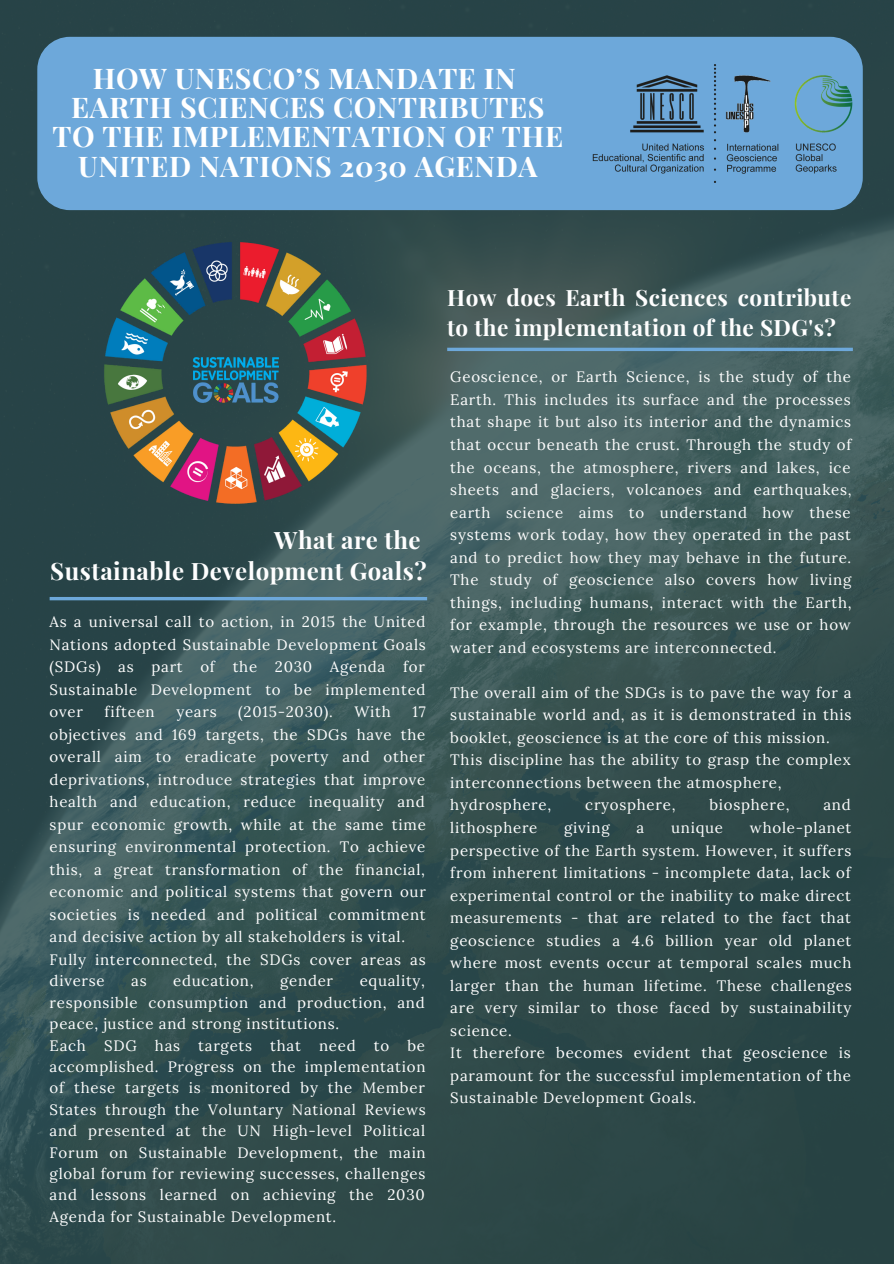
<style>
.page{position:relative;width:894px;height:1264px;background:#fff}
.page>*{position:absolute;margin:0;border:0;box-sizing:border-box;transform-origin:0 0}
.t1{font:700 28.5px/29.2px "Playfair Display";letter-spacing:.02em;color:#fff;text-align:center}
.t2{font:700 24px "Playfair Display";letter-spacing:.02em;color:#fefefe}
.t3{font:700 22.5px/29.2px "Playfair Display";letter-spacing:.02em;color:#fefefe}
.t4{font:15px/22.5px "Lora";letter-spacing:.05em;color:#fefefe;text-align:justify}
</style>
<div class="page">
<img style="left:0;top:0;width:893px;height:1263px">
<img style="left:81px;top:218px;width:309px;height:310px">
<div style="left:37px;top:37px;width:825px;height:173px;background:#6da8da;border-radius:33px"></div>
<hr style="left:50px;top:597px;width:377px;height:3px;background:#6da8da">
<hr style="left:447px;top:348px;width:405px;height:3px;background:#6da8da">
<img style="left:592px;top:64px;width:260px;height:119px">
<p class="t1" style="left:93px;top:62px;width:424px">HOW UNESCO’S MANDATE IN</p>
<p class="t1" style="left:71px;top:91px;width:474px">EARTH SCIENCES CONTRIBUTES</p>
<p class="t1" style="left:53px;top:121px;width:512px">TO THE IMPLEMENTATION OF THE<br>UNITED NATIONS 2030 AGENDA</p>
<p class="t2" style="left:274px;top:522px;width:148px">What are the</p>
<p class="t2" style="left:50px;top:554px;width:378px">Sustainable Development Goals?</p>
<p class="t4" style="left:50px;top:610px;width:377px">As a universal call to action, in 2015 the United Nations adopted Sustainable Development Goals (SDGs) as part of the 2030 Agenda for Sustainable Development to be implemented over</p>
<p class="t4" style="left:104px;top:700px;width:52px">fifteen</p>
<p class="t4" style="left:176px;top:700px;width:42px">years</p>
<p class="t4" style="left:238px;top:700px;width:96px">(2015-2030).</p>
<p class="t4" style="left:354px;top:700px;width:38px">With</p>
<p class="t4" style="left:50px;top:700px;width:377px;text-indent:363px">17 objectives and 169 targets, the SDGs have the overall aim to eradicate poverty and other deprivations, introduce strategies that improve health and education, reduce inequality and spur economic growth, while at the same time ensuring environmental protection. To achieve this, a great transformation of the financial, economic and political systems that govern our societies is needed and political commitment and decisive action by all stakeholders is vital.</p>
<p class="t4" style="left:50px;top:948px;width:377px;line-height:21.5px">Fully interconnected, the SDGs cover areas as diverse</p>
<p class="t4" style="left:50px;top:970px;width:377px;line-height:21.5px;text-indent:310px">equality, responsible consumption and production, and peace, justice and strong institutions.</p>
<p class="t4" style="left:50px;top:1034px;width:377px;line-height:21.5px">Each SDG has targets that need to be accomplished. Progress on the implementation of these targets is monitored by the Member States through the Voluntary National Reviews and presented at the UN High-level Political Forum on Sustainable Development, the main global forum for reviewing successes, challenges and lessons learned on achieving the 2030<br>Agenda for Sustainable Development.</p>
<p class="t4" style="left:131px;top:969px;width:17px">as</p>
<p class="t4" style="left:173px;top:969px;width:82px">education,</p>
<p class="t4" style="left:280px;top:969px;width:54px">gender</p>
<p class="t3" style="left:447px;top:282px;width:405px">How does Earth Sciences contribute to the implementation of the SDG's?</p>
<p class="t4" style="left:450px;top:365px;width:402px">Geoscience, or Earth Science, is the study of the Earth. This includes its surface and the processes that shape it but also its interior and the dynamics that occur beneath the crust. Through the study of the oceans, the atmosphere, rivers and lakes, ice sheets and glaciers, volcanoes and earthquakes, earth science aims to understand how these systems work today, how they operated in the past and to predict how they may behave in the future.<br>The study of geoscience also covers how living things, including humans, interact with the Earth, for example, through the resources we use or how water and ecosystems are interconnected.</p>
<p class="t4" style="left:450px;top:681px;width:402px">The overall aim of the SDGs is to pave the way for a sustainable world and, as it is demonstrated in this booklet, geoscience is at the core of this mission.</p>
<p class="t4" style="left:450px;top:748px;width:402px">This discipline has the ability to grasp the complex interconnections between the atmosphere,</p>
<p class="t4" style="left:450px;top:793px;width:102px">hydrosphere,</p>
<p class="t4" style="left:585px;top:793px;width:92px">cryosphere,</p>
<p class="t4" style="left:709px;top:793px;width:81px">biosphere,</p>
<p class="t4" style="left:823px;top:793px;width:29px">and</p>
<p class="t4" style="left:450px;top:816px;width:89px">lithosphere</p>
<p class="t4" style="left:564px;top:816px;width:47px">giving</p>
<p class="t4" style="left:636px;top:816px;width:9px">a</p>
<p class="t4" style="left:671px;top:816px;width:53px">unique</p>
<p class="t4" style="left:450px;top:816px;width:402px;text-indent:299px">whole-planet perspective of the Earth system. However, it suffers from inherent limitations - incomplete data, lack of experimental control or the inability to make direct measurements - that are related to the fact that geoscience studies a 4.6 billion year old planet where most events occur at temporal scales much larger than the human lifetime. These challenges are very similar to those faced by sustainability science.</p>
<p class="t4" style="left:450px;top:1041px;width:402px">It therefore becomes evident that geoscience is paramount for the successful implementation of the Sustainable Development Goals.</p>
</div>
